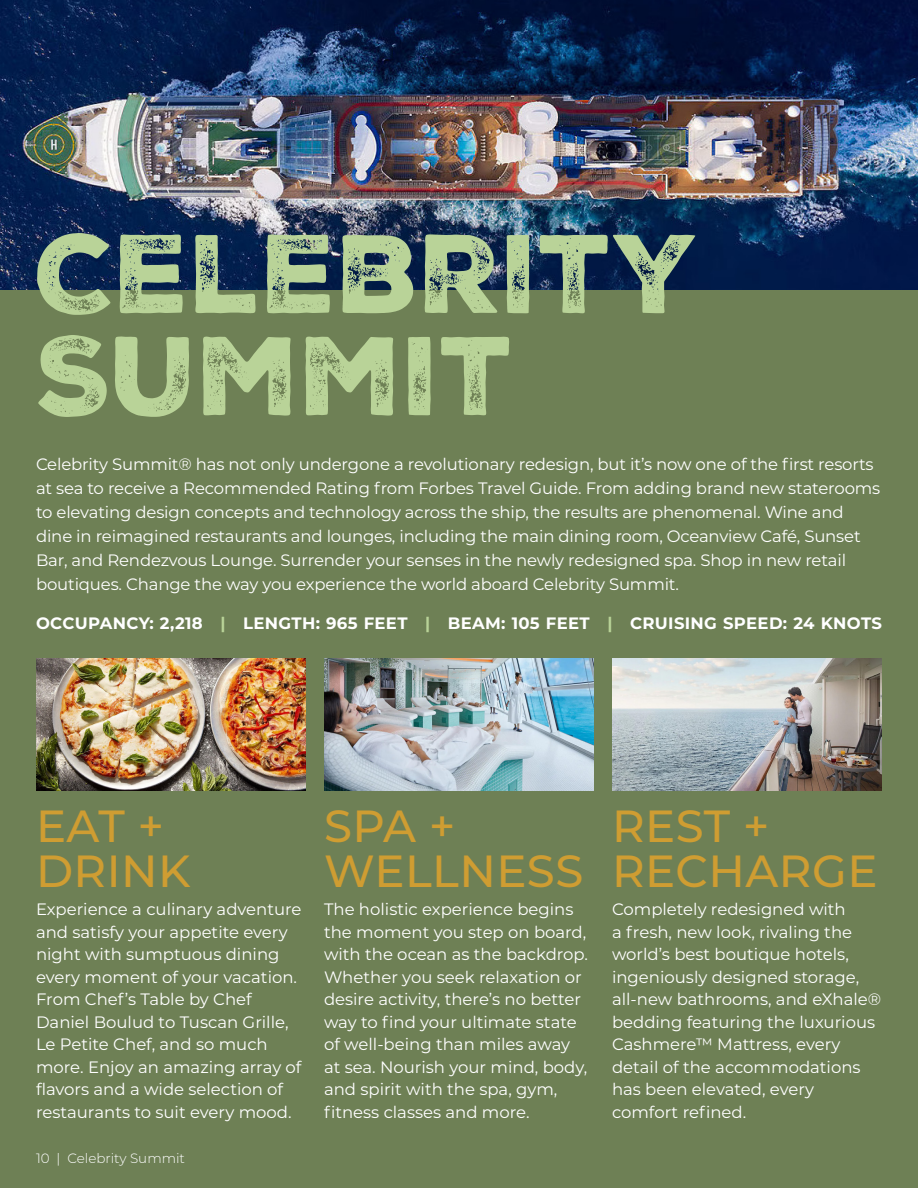
<style>
.page{position:relative;width:918px;height:1188px;background:#6e8055}
.page>*{position:absolute;margin:0;border:0;box-sizing:border-box;transform-origin:0 0}
.t1{font:108px/102px "Nexa Rust Sans Black 2";color:#b9d398}
.t2{font:500 45px/45px "Montserrat";letter-spacing:.01em;color:#cf9d32}
.t3{font:16.5px/22.5px "Montserrat";letter-spacing:-.01em;color:#fff}
.t4{font:700 16.5px "Montserrat";letter-spacing:.02em;color:#fff}
.t5{font:300 13.5px "Montserrat";color:#fff}
.s1{color:#b9d398}
</style>
<div class="page">
<img style="left:0;top:0;width:918px;height:289px">
<img style="left:36px;top:659px;width:270px;height:132px">
<img style="left:324px;top:659px;width:270px;height:132px">
<img style="left:612px;top:659px;width:270px;height:132px">
<p class="t1" style="left:36px;top:224px;width:665px">CELEBRITY<br>SUMMIT</p>
<p class="t3" style="left:36px;top:451px;width:846px;line-height:24px">Celebrity Summit® has not only undergone a revolutionary redesign, but it’s now one of the first resorts at sea to receive a Recommended Rating from Forbes Travel Guide. From adding brand new staterooms to elevating design concepts and technology across the ship, the results are phenomenal. Wine and dine in reimagined restaurants and lounges, including the main dining room, Oceanview Café, Sunset Bar, and Rendezvous Lounge. Surrender your senses in the newly redesigned spa. Shop in new retail boutiques. Change the way you experience the world aboard Celebrity Summit.</p>
<p class="t4" style="left:36px;top:611px;width:848px">OCCUPANCY: 2,218 <span class="s1">|</span> LENGTH: 965 FEET <span class="s1">|</span> BEAM: 105 FEET <span class="s1">|</span> CRUISING SPEED: 24 KNOTS</p>
<p class="t2" style="left:36px;top:802px;width:156px">EAT +<br>DRINK</p>
<p class="t3" style="left:36px;top:898px;width:267px">Experience a culinary adventure and satisfy your appetite every night with sumptuous dining every moment of your vacation.<br>From Chef’s Table by Chef<br>Daniel Boulud to Tuscan Grille,<br>Le Petite Chef, and so much more. Enjoy an amazing array of flavors and a wide selection of restaurants to suit every mood.</p>
<p class="t5" style="left:36px;top:1149px;width:150px">10 | Celebrity Summit</p>
<p class="t2" style="left:324px;top:802px;width:261px">SPA +<br>WELLNESS</p>
<p class="t3" style="left:324px;top:898px;width:266px">The holistic experience begins the moment you step on board, with the ocean as the backdrop.<br>Whether you seek relaxation or desire activity, there’s no better way to find your ultimate state of well-being than miles away at sea. Nourish your mind, body, and spirit with the spa, gym, fitness classes and more.</p>
<p class="t2" style="left:612px;top:802px;width:159px">REST +</p>
<p class="t2" style="left:612px;top:847px;width:267px">RECHARGE</p>
<p class="t3" style="left:612px;top:898px;width:271px">Completely redesigned with<br>a fresh, new look, rivaling the world’s best boutique hotels, ingeniously designed storage, all-new bathrooms, and eXhale® bedding featuring the luxurious<br>Cashmere™ Mattress, every detail of the accommodations has been elevated, every comfort refined.</p>
</div>
